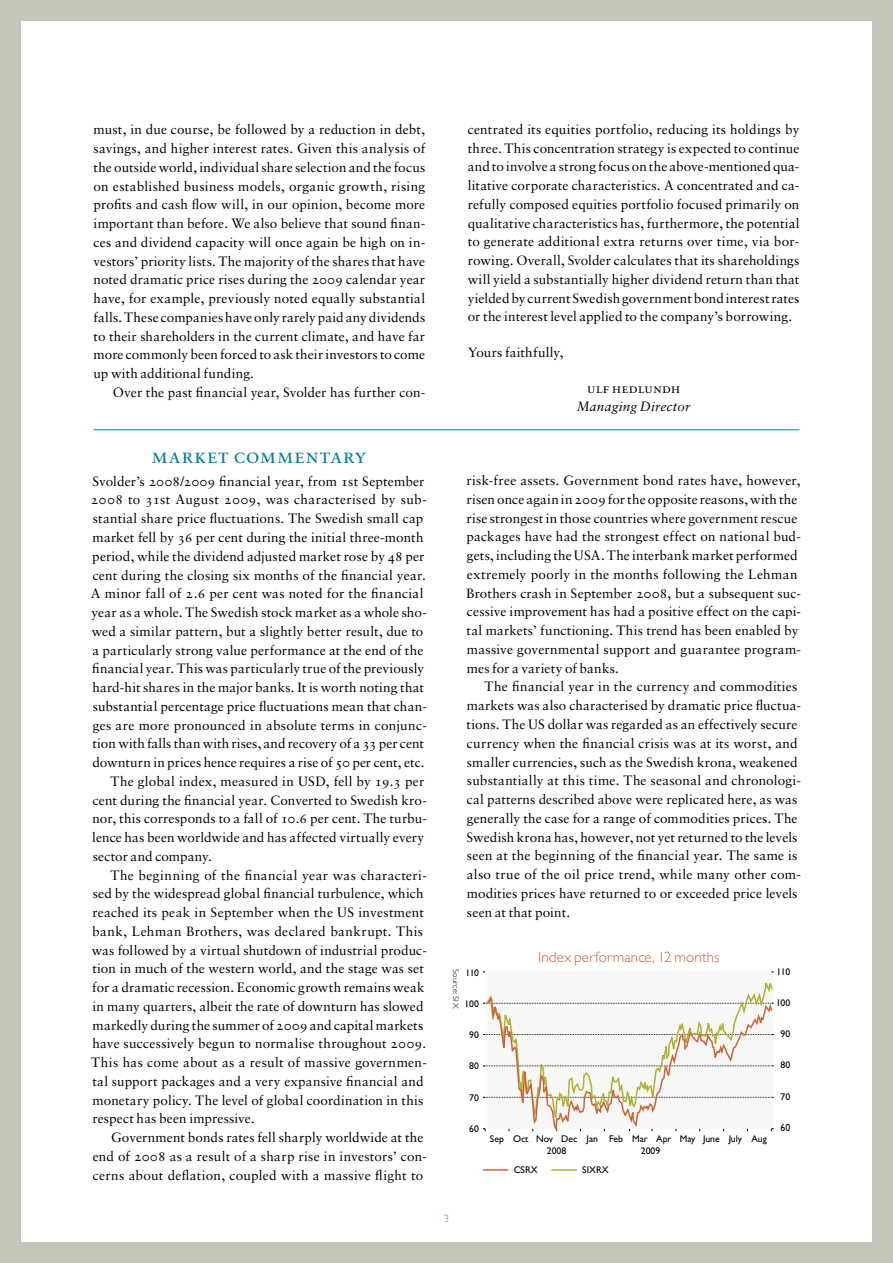
<style>
.page{position:relative;width:893px;height:1263px;background:#c6c5ba}
.page>*{position:absolute;margin:0;border:0;box-sizing:border-box;transform-origin:0 0}
.t1{font:21px "Sabon Roman SC";letter-spacing:.04em;color:#008194}
.t2{font:300 15px "Gill Sans";letter-spacing:.01em;color:#cb653c}
.t3{font:13.5px/18.8px "Sabon Roman Os F";letter-spacing:.015em;color:#000}
.t4{font:italic 13.5px "Sabon";letter-spacing:.02em;color:#000}
.t5{font:13.5px "Sabon Roman SC";letter-spacing:.025em;color:#000}
.t6{font:10.5px "Gill Sans";color:#000;scale:.93 1}
.t7{font:300 10.5px "Gill Sans";color:#cb653c}
.t8{font:9.75px/12.5px "Gill Sans";color:#000}
.t9{font:300 8.25px "Gill Sans";letter-spacing:.035em;color:#000}
</style>
<div class="page">
<div style="left:21px;top:21px;width:851px;height:1221px;background:#fff"></div>
<hr style="left:483px;top:1169px;width:25px;height:2px;background:#cb653c">
<hr style="left:551px;top:1169px;width:26px;height:2px;background:#afb035">
<svg style="left:483px;top:971px;width:291px;height:161px"></svg>
<hr style="left:94px;top:429px;width:705px;height:1px;background:#008194">
<p class="t3" style="left:94px;top:120px;width:333px;text-align:justify">must, in due course, be followed by a reduction in debt, savings, and higher interest rates. Given this analysis of the outside world, individual share selection and the focus on established business models, organic growth, rising profits and cash flow will, in our opinion, become more important than before. We also believe that sound finan&shy;ces and dividend capacity will once again be high on in&shy;vestors’ priority lists. The majority of the shares that have noted dramatic price rises during the 2009 calendar year have, for example, previously noted equally substantial falls. These companies have only rarely paid any dividends to their shareholders in the current climate, and have far more commonly been forced to ask their investors to come up with additional funding.</p>
<p class="t3" style="left:113px;top:383px;width:314px">Over the past financial year, Svolder has further con-</p>
<h1 class="t1" style="left:151px;top:443px;width:217px">market commentary</h1>
<p class="t3" style="left:92px;top:471px;width:334px">Svolder’s 2008/2009 financial year, from 1st September</p>
<p class="t3" style="left:91px;top:490px;width:337px">2008 to 31st August 2009, was characterised by sub-</p>
<p class="t3" style="left:93px;top:509px;width:332px">stantial share price fluctuations. The Swedish small cap</p>
<p class="t3" style="left:93px;top:528px;width:332px">market fell by 36 per cent during the initial three-month</p>
<p class="t3" style="left:92px;top:546px;width:334px">period, while the dividend adjusted market rose by 48 per</p>
<p class="t3" style="left:93px;top:565px;width:335px">cent during the closing six months of the financial year.</p>
<p class="t3" style="left:91px;top:584px;width:334px">A minor fall of 2.6 per cent was noted for the financial</p>
<p class="t3" style="left:92px;top:603px;width:337px">year as a whole. The Swedish stock market as a whole sho-</p>
<p class="t3" style="left:92px;top:621px;width:333px">wed a similar pattern, but a slightly better result, due to</p>
<p class="t3" style="left:92px;top:640px;width:332px">a particularly strong value performance at the end of the</p>
<p class="t3" style="left:92px;top:659px;width:334px">financial year. This was particularly true of the previously</p>
<p class="t3" style="left:92px;top:678px;width:333px">hard-hit shares in the major banks. It is worth noting that</p>
<p class="t3" style="left:93px;top:696px;width:336px">substantial percentage price fluctuations mean that chan-</p>
<p class="t3" style="left:93px;top:715px;width:336px">ges are more pronounced in absolute terms in conjunc-</p>
<p class="t3" style="left:92px;top:734px;width:333px">tion with falls than with rises, and recovery of a 33 per cent</p>
<p class="t3" style="left:92px;top:753px;width:334px">downturn in prices hence requires a rise of 50 per cent, etc.</p>
<p class="t3" style="left:110px;top:771px;width:315px">The global index, measured in USD, fell by 19.3 per</p>
<p class="t3" style="left:93px;top:790px;width:336px">cent during the financial year. Converted to Swedish kro-</p>
<p class="t3" style="left:93px;top:809px;width:336px">nor, this corresponds to a fall of 10.6 per cent. The turbu-</p>
<p class="t3" style="left:92px;top:828px;width:333px">lence has been worldwide and has affected virtually every</p>
<p class="t3" style="left:93px;top:846px;width:121px">sector and company.</p>
<p class="t3" style="left:110px;top:865px;width:318px">The beginning of the financial year was characteri-</p>
<p class="t3" style="left:93px;top:884px;width:332px">sed by the widespread global financial turbulence, which</p>
<p class="t3" style="left:92px;top:903px;width:333px">reached its peak in September when the US investment</p>
<p class="t3" style="left:92px;top:921px;width:332px">bank, Lehman Brothers, was declared bankrupt. This</p>
<p class="t3" style="left:92px;top:940px;width:337px">was followed by a virtual shutdown of industrial produc-</p>
<p class="t3" style="left:92px;top:959px;width:333px">tion in much of the western world, and the stage was set</p>
<p class="t3" style="left:92px;top:978px;width:334px">for a dramatic recession. Economic growth remains weak</p>
<p class="t3" style="left:92px;top:997px;width:333px">in many quarters, albeit the rate of downturn has slowed</p>
<p class="t3" style="left:93px;top:1015px;width:332px">markedly during the summer of 2009 and capital markets</p>
<p class="t3" style="left:92px;top:1034px;width:335px">have successively begun to normalise throughout 2009.</p>
<p class="t3" style="left:91px;top:1053px;width:337px">This has come about as a result of massive governmen-</p>
<p class="t3" style="left:92px;top:1072px;width:333px">tal support packages and a very expansive financial and</p>
<p class="t3" style="left:93px;top:1090px;width:332px">monetary policy. The level of global coordination in this</p>
<p class="t3" style="left:92px;top:1109px;width:164px">respect has been impressive.</p>
<p class="t3" style="left:111px;top:1128px;width:314px">Government bonds rates fell sharply worldwide at the</p>
<p class="t3" style="left:93px;top:1147px;width:336px">end of 2008 as a result of a sharp rise in investors’ con-</p>
<p class="t3" style="left:93px;top:1165px;width:332px">cerns about deflation, coupled with a massive flight to</p>
<p class="t3" style="left:468px;top:120px;width:333px;text-align:justify">centrated its equities portfolio, reducing its holdings by three. This concentration strategy is expected to continue and to involve a strong focus on the above-mentioned qua&shy;litative corporate characteristics. A concentrated and ca&shy;refully composed equities portfolio focused primarily on qualitative characteristics has, furthermore, the potential to generate additional extra returns over time, via bor&shy;rowing. Overall, Svolder calculates that its shareholdings will yield a substantially higher dividend return than that yielded by current Swedish government bond interest rates or the interest level applied to the company’s borrowing.</p>
<p class="t3" style="left:468px;top:343px;width:97px">Yours faithfully,</p>
<p class="t5" style="left:587px;top:381px;width:94px">ulf hedlundh</p>
<p class="t4" style="left:577px;top:399px;width:115px">Managing Director</p>
<p class="t3" style="left:466px;top:471px;width:336px">risk-free assets. Government bond rates have, however, risen once again in 2009 for the opposite reasons, with the rise strongest in those countries where government rescue packages have had the strongest effect on national bud&shy;gets, including the USA. The interbank market performed extremely poorly in the months following the Lehman Brothers crash in September 2008, but a subsequent suc&shy;cessive improvement has had a positive effect on the capi&shy;tal markets’ functioning. This trend has been enabled by massive governmental support and guarantee program&shy;mes for a variety of banks.</p>
<p class="t3" style="left:467px;top:677px;width:336px;text-indent:18px">The financial year in the currency and commodities markets was also characterised by dramatic price fluctua&shy;tions. The US dollar was regarded as an effectively secure currency when the financial crisis was at its worst, and smaller currencies, such as the Swedish krona, weakened substantially at this time. The seasonal and chronologi&shy;cal patterns described above were replicated here, as was generally the case for a range of commodities prices. The Swedish krona has, however, not yet returned to the levels seen at the beginning of the financial year. The same is also true of the oil price trend, while many other com&shy;modities prices have returned to or exceeded price levels seen at that point.</p>
<p class="t2" style="left:538px;top:948px;width:183px">Index performance, 12 months</p>
<p class="t8" style="left:466px;top:966px;width:15px">110</p>
<p class="t9" style="left:461px;top:969px;width:41px;rotate:90deg">Source: SIX</p>
<p class="t8" style="left:465px;top:997px;width:16px">100</p>
<p class="t8" style="left:469px;top:1028px;width:11px">90</p>
<p class="t8" style="left:776px;top:965px;width:15px">110</p>
<p class="t8" style="left:776px;top:997px;width:16px">100</p>
<p class="t8" style="left:780px;top:1028px;width:11px">90</p>
<p class="t8" style="left:469px;top:1060px;width:11px">80</p>
<p class="t8" style="left:780px;top:1059px;width:11px">80</p>
<p class="t8" style="left:469px;top:1091px;width:11px">70</p>
<p class="t8" style="left:780px;top:1090px;width:11px">70</p>
<p class="t8" style="left:469px;top:1122px;width:11px">60</p>
<p class="t6" style="left:780px;top:1121px;width:12px">60</p>
<p class="t8" style="left:547px;top:1132px;width:222px;text-indent:-57px">Sep Oct Nov Dec Jan Feb Mar Apr May June July Aug<br>2008</p>
<p class="t8" style="left:641px;top:1144px;width:21px">2009</p>
<p class="t8" style="left:514px;top:1163px;width:26px">CSRX</p>
<p class="t8" style="left:582px;top:1163px;width:28px">SIXRX</p>
<p class="t7" style="left:444px;top:1213px;width:7px">3</p>
</div>
